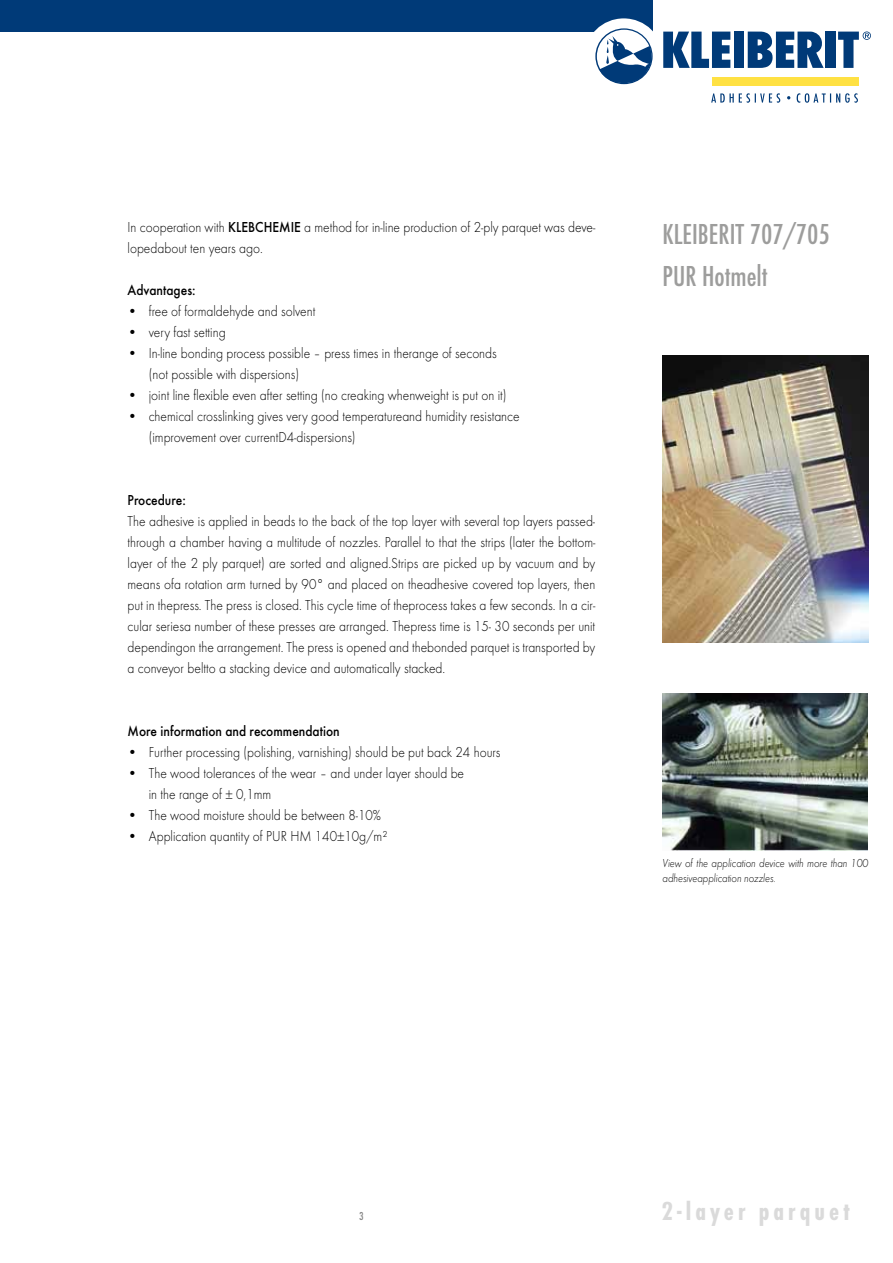
<style>
.page{position:relative;width:893px;height:1263px;background:#fff}
.page>*{position:absolute;margin:0;border:0;box-sizing:border-box;transform-origin:0 0}
.t1{font:500 30px/42px "Futura Con";color:#9d9d9c}
.t2{font:700 27px "Futura Con";letter-spacing:.15em;color:#dadada}
.t3{font:300 15px/21px "Futura";color:#000;scale:.9 1}
.t4{font:300 15px/21px "Futura";color:#000}
.t5{font:500 15px "Futura";color:#000;scale:.9 1}
.t6{font:italic 300 12px/14.4px "Futura";letter-spacing:-.01em;color:#000;scale:.9 1}
.t7{font:500 12px "Futura Con";color:#878787}
.s1{font-weight:500}
</style>
<div class="page">
<img style="left:663px;top:355px;width:205px;height:287px">
<img style="left:663px;top:693px;width:205px;height:157px">
<div style="left:826px;top:32px;width:10px;height:36px;background:#003a78"></div>
<div style="left:734px;top:32px;width:9px;height:36px;background:#003a78"></div>
<svg style="left:663px;top:32px;width:67px;height:36px"></svg>
<svg style="left:748px;top:32px;width:76px;height:36px"></svg>
<svg style="left:838px;top:32px;width:33px;height:36px"></svg>
<div style="left:0;top:0;width:652px;height:32px;background:#003a78"></div>
<div style="left:585px;top:18px;width:78px;height:76px;background:#fff;border-radius:50%"></div>
<svg style="left:595px;top:28px;width:58px;height:56px"></svg>
<div style="left:712px;top:77px;width:147px;height:9px;background:#ffe143"></div>
<svg style="left:711px;top:93px;width:147px;height:10px"></svg>
<p class="t3" style="left:128px;top:217px;width:521px">In cooperation with <span class="s1">KLEBCHEMIE</span> a method for in-line production of 2-ply parquet was deve&shy;lopedabout ten years ago.</p>
<p class="t5" style="left:128px;top:282px;width:77px">Advantages:</p>
<p class="t4" style="left:128px;top:301px;width:189px">• free of formaldehyde and solvent</p>
<p class="t4" style="left:128px;top:322px;width:100px">• very fast setting</p>
<p class="t4" style="left:149px;top:343px;width:349px;text-indent:-21px">• In-line bonding process possible – press times in therange of seconds (not possible with dispersions)</p>
<p class="t4" style="left:128px;top:385px;width:380px">• joint line flexible even after setting (no creaking whenweight is put on it)</p>
<p class="t4" style="left:149px;top:406px;width:372px;text-indent:-21px">• chemical crosslinking gives very good temperatureand humidity resistance (improvement over currentD4-dispersions)</p>
<p class="t5" style="left:128px;top:492px;width:66px">Procedure:</p>
<p class="t3" style="left:128px;top:511px;width:521px;text-align:justify">The adhesive is applied in beads to the back of the top layer with several top layers passed&shy;through a chamber having a multitude of nozzles. Parallel to that the strips (later the bottom&shy;layer of the 2 ply parquet) are sorted and aligned.Strips are picked up by vacuum and by means ofa rotation arm turned by 90° and placed on theadhesive covered top layers, then put in thepress. The press is closed. This cycle time of theprocess takes a few seconds. In a cir&shy;cular seriesa number of these presses are arranged. Thepress time is 15- 30 seconds per unit dependingon the arrangement. The press is opened and thebonded parquet is transported by a conveyor beltto a stacking device and automatically stacked.</p>
<p class="t5" style="left:128px;top:723px;width:237px">More information and recommendation</p>
<p class="t4" style="left:128px;top:742px;width:374px">• Further processing (polishing, varnishing) should be put back 24 hours</p>
<p class="t4" style="left:149px;top:763px;width:317px;text-indent:-21px">• The wood tolerances of the wear – and under layer should be in the range of ± 0,1mm</p>
<p class="t4" style="left:128px;top:805px;width:255px">• The wood moisture should be between 8-10%</p>
<p class="t4" style="left:128px;top:826px;width:261px">• Application quantity of PUR HM 140±10g/m²</p>
<h1 class="t1" style="left:663px;top:213px;width:169px">KLEIBERIT 707/705<br>PUR Hotmelt</h1>
<p class="t6" style="left:663px;top:856px;width:230px">View of the application device with more than 100 adhesiveapplication nozzles.</p>
<p class="t7" style="left:359px;top:1210px;width:6px">3</p>
<h2 class="t2" style="left:661px;top:1196px;width:190px">2-layer parquet</h2>
</div>
